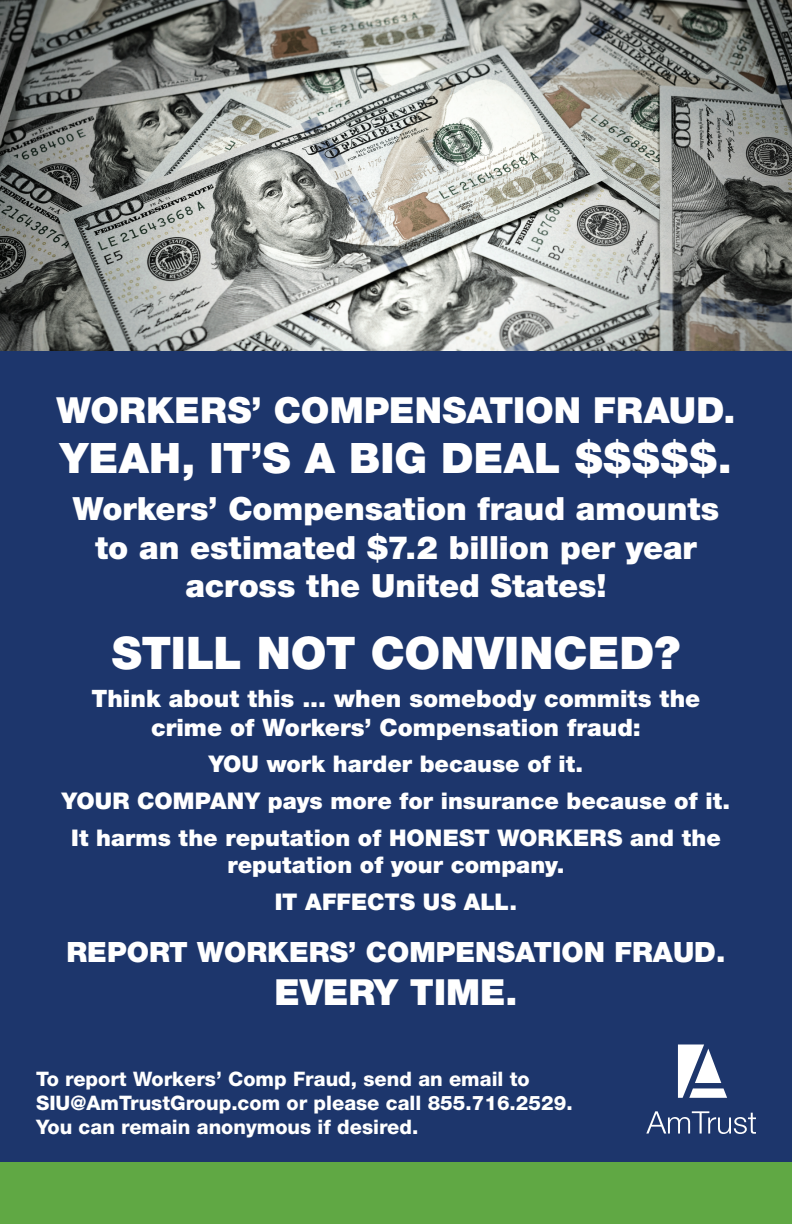
<style>
.page{position:relative;width:792px;height:1224px;background:#fff}
.page>*{position:absolute;margin:0;border:0;box-sizing:border-box;transform-origin:0 0}
.t1{font:900 45px "Helvetica Neue LT Std";color:#fff}
.t2{font:900 42px "Helvetica Neue LT Std";letter-spacing:.005em;color:#fff}
.t3{font:900 36px "Helvetica Neue LT Std";color:#fff}
.t4{font:900 32px/38.4px "Helvetica Neue LT Std";letter-spacing:-.005em;color:#fff;text-align:center}
.t5{font:900 28px "Helvetica Neue LT Std";color:#fff}
.t6{font:900 24px/28.8px "Helvetica Neue LT Std";color:#fff;text-align:center}
.t7{font:900 23px/36.6px "Helvetica Neue LT Std";color:#fff;text-align:center}
.t8{font:800 20px/24px "Helvetica Neue LT Std";color:#fff}
</style>
<div class="page">
<div style="left:0;top:153px;width:792px;height:1071px;background:#1d366c"></div>
<div style="left:0;top:1162px;width:792px;height:62px;background:#60a844"></div>
<img style="left:0;top:0;width:792px;height:351px">
<svg style="left:646px;top:1111px;width:110px;height:23px"></svg>
<svg style="left:678px;top:1045px;width:49px;height:53px"></svg>
<h3 class="t3" style="left:56px;top:388px;width:681px">WORKERS’ COMPENSATION FRAUD.</h3>
<h2 class="t2" style="left:60px;top:433px;width:673px">YEAH, IT’S A BIG DEAL $$$$$.</h2>
<h3 class="t4" style="left:73px;top:490px;width:648px">Workers’ Compensation fraud amounts to an estimated $7.2 billion per year across the United States!</h3>
<h1 class="t1" style="left:112px;top:626px;width:570px">STILL NOT CONVINCED?</h1>
<p class="t6" style="left:92px;top:684px;width:610px">Think about this ... when somebody commits the crime of Workers’ Compensation fraud:</p>
<p class="t7" style="left:62px;top:746px;width:670px">YOU work harder because of it.<br>YOUR COMPANY pays more for insurance because of it.<br>It harms the reputation of HONEST WORKERS and the</p>
<p class="t7" style="left:227px;top:847px;width:339px">reputation of your company.<br>IT AFFECTS US ALL.</p>
<p class="t5" style="left:67px;top:935px;width:660px">REPORT WORKERS’ COMPENSATION FRAUD.</p>
<h3 class="t3" style="left:275px;top:971px;width:244px">EVERY TIME.</h3>
<p class="t8" style="left:36px;top:1067px;width:538px">To report Workers’ Comp Fraud, send an email to<br>SIU@AmTrustGroup.com or please call 855.716.2529.<br>You can remain anonymous if desired.</p>
</div>
